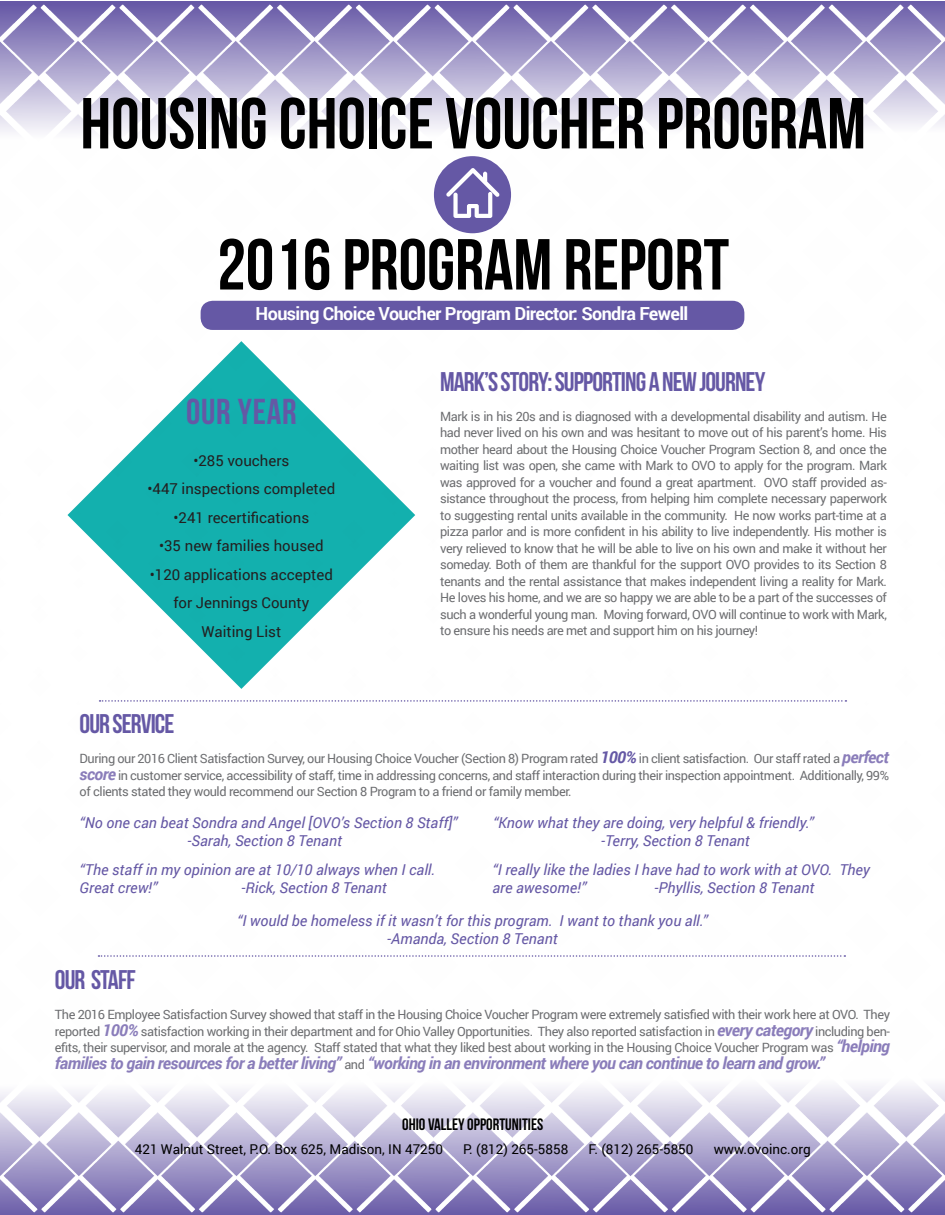
<style>
.page{position:relative;width:945px;height:1215px;background:#fff}
.page>*{position:absolute;margin:0;border:0;box-sizing:border-box;transform-origin:0 0}
.t1{font:72px "Bebas Neue";color:#000}
.Intro_Headline{font:36px "Bebas Neue";letter-spacing:.02em;color:#6558a5}
.Intro_Headline-2{font:27px "Bebas Neue";letter-spacing:-.035em;color:#6558a5}
.Headline{font:700 18px "Roboto";letter-spacing:-.035em;color:#fff}
.Body_text{font:italic 700 16.5px "Roboto";letter-spacing:-.035em;color:#8a7dba}
.Contact_info{font:16.5px "Bebas Neue";color:#000}
.t2{font:italic 15px/18px "Roboto";color:#6558a5}
.t3{font:15px/28.5px "Roboto";color:#231f20;text-align:center}
.Contact_info-2{font:13.5px "Roboto";color:#000}
.Body_text-2{font:12.75px/16.5px "Roboto";letter-spacing:-.035em;color:#6c6d70;text-align:justify}
.s1{font-weight:700;font-style:italic;font-size:16.5px;color:#6558a5}
.s2{font-weight:700;font-style:italic;font-size:16.5px;color:#8a7dba}
.s3{font-weight:400;font-style:normal;font-size:12.75px;color:#6c6d70}
</style>
<div class="page">
<img style="left:0;top:2px;width:944px;height:469px">
<img style="left:1px;top:471px;width:944px;height:744px">
<svg style="left:100px;top:700px;width:746px;height:2px"></svg>
<svg style="left:98px;top:955px;width:747px;height:2px"></svg>
<div style="left:434px;top:156px;width:77px;height:77px;background:#6558a5;border-radius:50%"></div>
<svg style="left:446px;top:168px;width:54px;height:50px"></svg>
<div style="left:201px;top:301px;width:543px;height:29px;background:#6558a5;border-radius:12px"></div>
<p class="t1" style="left:80px;top:84px;width:787px">HOUSING CHOICE VOUCHER PROGRAM</p>
<p class="t1" style="left:217px;top:225px;width:513px">2016 PROGRAM REPORT</p>
<p class="Headline" style="left:256px;top:301px;width:434px">Housing Choice Voucher Program Director: Sondra Fewell</p>
<p class="Intro_Headline" style="left:186px;top:392px;width:112px">OUR YEAR</p>
<p class="t3" style="left:193px;top:446px;width:98px">•285 vouchers</p>
<p class="t3" style="left:147px;top:474px;width:189px">•447 inspections completed</p>
<p class="t3" style="left:174px;top:503px;width:137px">•241 recertifications</p>
<p class="t3" style="left:159px;top:531px;width:166px">•35 new families housed</p>
<p class="t3" style="left:150px;top:560px;width:185px">•120 applications accepted for Jennings County<br>Waiting List</p>
<p class="Intro_Headline-2" style="left:440px;top:367px;width:327px">MARK’S STORY: SUPPORTING A NEW JOURNEY</p>
<p class="Body_text-2" style="left:440px;top:408px;width:448px">Mark is in his 20s and is diagnosed with a developmental disability and autism. He had never lived on his own and was hesitant to move out of his parent’s home. His mother heard about the Housing Choice Voucher Program Section 8, and once the waiting list was open, she came with Mark to OVO to apply for the program. Mark was approved for a voucher and found a great apartment. OVO staff provided as&shy;sistance throughout the process, from helping him complete necessary paperwork to suggesting rental units available in the community. He now works part-time at a pizza parlor and is more confident in his ability to live independently. His mother is very relieved to know that he will be able to live on his own and make it without her someday. Both of them are thankful for the support OVO provides to its Section 8 tenants and the rental assistance that makes independent living a reality for Mark.<br>He loves his home, and we are so happy we are able to be a part of the successes of such a wonderful young man. Moving forward, OVO will continue to work with Mark, to ensure his needs are met and support him on his journey!</p>
<p class="Intro_Headline-2" style="left:80px;top:709px;width:96px">OUR SERVICE</p>
<p class="Body_text-2" style="left:80px;top:750px;width:811px">During our 2016 Client Satisfaction Survey, our Housing Choice Voucher (Section 8) Program rated <span class="s1">100%</span> in client satisfaction. Our staff rated a <span class="s2">perfect score</span> in customer service, accessibility of staff, time in addressing concerns, and staff interaction during their inspection appointment. Additionally, 99% of clients stated they would recommend our Section 8 Program to a friend or family member.</p>
<p class="t2" style="left:80px;top:813px;width:379px;text-align:center">“No one can beat Sondra and Angel [OVO’s Section 8 Staff]” -Sarah, Section 8 Tenant</p>
<p class="t2" style="left:80px;top:860px;width:357px">“The staff in my opinion are at 10/10 always when I call.</p>
<p class="t2" style="left:80px;top:878px;width:79px">Great crew!”</p>
<p class="t2" style="left:242px;top:878px;width:147px">-Rick, Section 8 Tenant</p>
<p class="t2" style="left:237px;top:911px;width:472px">“I would be homeless if it wasn’t for this program. I want to thank you all.”</p>
<p class="t2" style="left:387px;top:929px;width:172px">-Amanda, Section 8 Tenant</p>
<p class="t2" style="left:601px;top:813px;width:214px;text-indent:-108px">“Know what they are doing, very helpful &amp; friendly.” -Terry, Section 8 Tenant</p>
<p class="t2" style="left:493px;top:860px;width:379px">“I really like the ladies I have had to work with at OVO. They are awesome!”</p>
<p class="t2" style="left:655px;top:878px;width:161px">-Phyllis, Section 8 Tenant</p>
<p class="Intro_Headline-2" style="left:55px;top:965px;width:82px">OUR STAFF</p>
<p class="Body_text-2" style="left:55px;top:1006px;width:837px">The 2016 Employee Satisfaction Survey showed that staff in the Housing Choice Voucher Program were extremely satisfied with their work here at OVO. They reported <span class="s2">100%</span> satisfaction working in their department and for Ohio Valley Opportunities. They also reported satisfaction in <span class="s2">every category</span> including ben&shy;efits, their supervisor, and morale at the agency. Staff stated that what they liked best about working in the Housing Choice Voucher Program was <span class="s2">“helping</span></p>
<p class="Body_text" style="left:55px;top:1051px;width:771px">families to gain resources for a better living” <span class="s3">and</span> “working in an environment where you can continue to learn and grow.”</p>
<p class="Contact_info" style="left:402px;top:1116px;width:143px">OHIO VALLEY OPPORTUNITIES</p>
<p class="Contact_info-2" style="left:135px;top:1139px;width:310px">421 Walnut Street, P.O. Box 625, Madison, IN 47250</p>
<p class="Contact_info-2" style="left:463px;top:1139px;width:107px">P. (812) 265-5858</p>
<p class="Contact_info-2" style="left:588px;top:1139px;width:107px">F. (812) 265-5850</p>
<p class="Contact_info-2" style="left:714px;top:1139px;width:99px">www.ovoinc.org</p>
</div>
